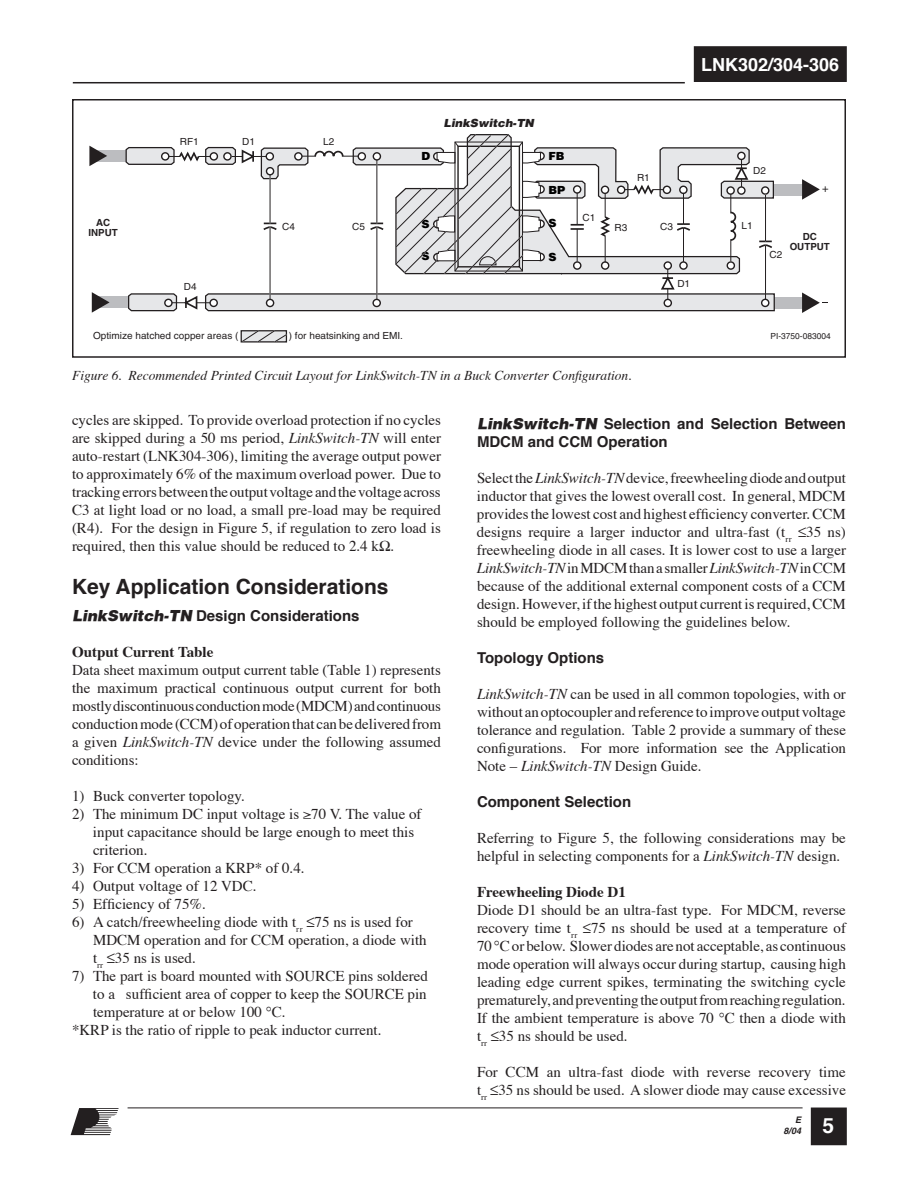
<style>
.page{position:relative;width:918px;height:1188px;background:#fff}
.page>*{position:absolute;margin:0;border:0;box-sizing:border-box;transform-origin:0 0}
.t1{font:700 21px "Helvetica";color:#231f20}
.t2{font:700 21px "Helvetica";color:#fff}
.t3{font:700 18px "Helvetica";color:#fff}
.t4{font:15px/18px "Times";color:#231f20;text-align:justify}
.t5{font:700 15px/18px "Helvetica";color:#231f20}
.t6{font:700 15px "Times";color:#231f20}
.t7{font:italic 13.5px "Times";color:#231f20}
.t8{font:italic 900 11.25px "Helvetica";color:#231f20}
.t9{font:900 11.25px "Helvetica";color:#000}
.t10{font:11.25px "Helvetica";color:#231f20}
.t11{font:9.75px "Helvetica";color:#231f20}
.t12{font:700 9.75px/9.8px "Helvetica";color:#231f20;text-align:center}
.t13{font:italic 700 9px/10.8px "Helvetica";color:#231f20;text-align:right}
.t14{font:8.4px "Helvetica";color:#231f20}
.s1{font-style:italic}
.s2{font-weight:900;font-style:italic}
</style>
<div class="page">
<svg style="left:71px;top:1108px;width:48px;height:27px"></svg>
<hr style="left:73px;top:82px;width:612px;height:1px;background:#231f20">
<div style="left:695px;top:47px;width:151px;height:34px;background:#231f20"></div>
<div style="left:694px;top:46px;width:153px;height:36px;border:2px solid #231f20"></div>
<hr style="left:128px;top:1108px;width:675px;height:1px;background:#231f20">
<div style="left:812px;top:1108px;width:34px;height:36px;background:#231f20"></div>
<div style="left:811px;top:1108px;width:36px;height:37px;border:2px solid #231f20"></div>
<div style="left:72px;top:99px;width:774px;height:259px;border:2px solid #231f20"></div>
<div style="left:724px;top:184px;width:83px;height:11px;background:#bcbdc0"></div>
<svg style="left:802px;top:179px;width:18px;height:21px"></svg>
<div style="left:92px;top:150px;width:50px;height:11px;background:#bcbdc0"></div>
<svg style="left:89px;top:146px;width:18px;height:20px"></svg>
<div style="left:95px;top:297px;width:53px;height:11px;background:#bcbdc0"></div>
<svg style="left:92px;top:292px;width:18px;height:21px"></svg>
<div style="left:724px;top:297px;width:83px;height:11px;background:#bcbdc0"></div>
<svg style="left:802px;top:292px;width:26px;height:21px"></svg>
<svg style="left:240px;top:330px;width:48px;height:13px"></svg>
<svg style="left:125px;top:134px;width:651px;height:178px"></svg>
<svg style="left:664px;top:262px;width:7px;height:7px"></svg>
<div style="left:664px;top:261px;width:8px;height:9px;border:1px solid #231f20;border-radius:50%"></div>
<p class="t3" style="left:701px;top:52px;width:140px">LNK302/304-306</p>
<p class="t12" style="left:88px;top:218px;width:31px">AC<br>INPUT</p>
<p class="t11" style="left:180px;top:136px;width:20px">RF1</p>
<p class="t11" style="left:242px;top:136px;width:14px">D1</p>
<p class="t11" style="left:184px;top:281px;width:14px">D4</p>
<p class="t11" style="left:323px;top:136px;width:13px">L2</p>
<p class="t8" style="left:443px;top:115px;width:92px">LinkSwitch-TN</p>
<p class="t9" style="left:421px;top:149px;width:10px">D</p>
<p class="t9" style="left:549px;top:149px;width:18px">FB</p>
<p class="t9" style="left:549px;top:182px;width:18px">BP</p>
<p class="t9" style="left:549px;top:216px;width:10px">S</p>
<p class="t9" style="left:549px;top:250px;width:10px">S</p>
<p class="t11" style="left:637px;top:172px;width:14px">R1</p>
<p class="t11" style="left:582px;top:212px;width:14px">C1</p>
<p class="t9" style="left:421px;top:217px;width:10px">S</p>
<p class="t9" style="left:421px;top:249px;width:10px">S</p>
<p class="t11" style="left:282px;top:221px;width:14px">C4</p>
<p class="t11" style="left:352px;top:221px;width:14px">C5</p>
<p class="t11" style="left:660px;top:221px;width:14px">C3</p>
<p class="t11" style="left:615px;top:222px;width:14px">R3</p>
<p class="t11" style="left:677px;top:278px;width:14px">D1</p>
<p class="t11" style="left:93px;top:330px;width:147px">Optimize hatched copper areas (</p>
<p class="t11" style="left:289px;top:330px;width:116px">) for heatsinking and EMI.</p>
<p class="t11" style="left:753px;top:165px;width:14px">D2</p>
<p class="t10" style="left:822px;top:182px;width:8px">+</p>
<p class="t11" style="left:742px;top:220px;width:13px">L1</p>
<p class="t11" style="left:769px;top:249px;width:14px">C2</p>
<p class="t12" style="left:790px;top:232px;width:42px">DC<br>OUTPUT</p>
<p class="t14" style="left:770px;top:331px;width:62px">PI-3750-083004</p>
<p class="t7" style="left:72px;top:367px;width:561px">Figure 6. Recommended Printed Circuit Layout for LinkSwitch-TN in a Buck Converter Configuration.</p>
<p class="t4" style="left:72px;top:412px;width:371px">cycles are skipped. To provide overload protection if no cycles are skipped during a 50 ms period, <span class="s1">LinkSwitch-TN</span> will enter auto-restart (LNK304-306), limiting the average output power to approximately 6% of the maximum overload power. Due to tracking errors between the output voltage and the voltage across C3 at light load or no load, a small pre-load may be required (R4). For the design in Figure 5, if regulation to zero load is required, then this value should be reduced to 2.4 k .</p>
<h1 class="t1" style="left:72px;top:572px;width:318px">Key Application Considerations</h1>
<p class="t5" style="left:72px;top:608px;width:289px"><span class="s2">LinkSwitch-TN</span> Design Considerations</p>
<p class="t6" style="left:72px;top:642px;width:143px">Output Current Table</p>
<p class="t4" style="left:72px;top:662px;width:371px">Data sheet maximum output current table (Table 1) represents the maximum practical continuous output current for both mostly discontinuous conduction mode (MDCM) and continuous conduction mode (CCM) of operation that can be delivered from a given <span class="s1">LinkSwitch-TN</span> device under the following assumed conditions:</p>
<p class="t4" style="left:72px;top:788px;width:174px">1) Buck converter topology.</p>
<p class="t4" style="left:93px;top:806px;width:330px;text-align:left;text-indent:-21px">2) The minimum DC input voltage is ≥70 V. The value of input capacitance should be large enough to meet this criterion.</p>
<p class="t4" style="left:72px;top:860px;width:234px">3) For CCM operation a KRP* of 0.4.</p>
<p class="t4" style="left:72px;top:878px;width:186px">4) Output voltage of 12 VDC.</p>
<p class="t4" style="left:72px;top:896px;width:135px">5) Efficiency of 75%.</p>
<p class="t4" style="left:93px;top:914px;width:335px;text-align:left;text-indent:-21px">6) A catch/freewheeling diode with t<sub>rr</sub> ≤75 ns is used for<br>MDCM operation and for CCM operation, a diode with t<sub>rr</sub> ≤35 ns is used.</p>
<p class="t4" style="left:72px;top:968px;width:357px">7) The part is board mounted with SOURCE pins soldered</p>
<p class="t4" style="left:93px;top:986px;width:335px">to a sufficient area of copper to keep the SOURCE pin</p>
<p class="t4" style="left:93px;top:1004px;width:194px">temperature at or below 100 C.</p>
<p class="t4" style="left:72px;top:1022px;width:311px">*KRP is the ratio of ripple to peak inductor current.</p>
<p class="t5" style="left:477px;top:415px;width:371px"><span class="s2">LinkSwitch-TN</span> Selection and Selection Between<br>MDCM and CCM Operation</p>
<p class="t4" style="left:477px;top:470px;width:371px">Select the <span class="s1">LinkSwitch-TN</span> device, freewheeling diode and output inductor that gives the lowest overall cost. In general, MDCM provides the lowest cost and highest efficiency converter. CCM designs require a larger inductor and ultra-fast (t<sub>rr</sub> ≤35 ns) freewheeling diode in all cases. It is lower cost to use a larger <span class="s1">LinkSwitch-TN</span> in MDCM than a smaller <span class="s1">LinkSwitch-TN</span> in CCM because of the additional external component costs of a CCM design. However, if the highest output current is required, CCM should be employed following the guidelines below.</p>
<p class="t5" style="left:477px;top:649px;width:129px">Topology Options</p>
<p class="t4" style="left:477px;top:686px;width:371px"><span class="s1">LinkSwitch-TN</span> can be used in all common topologies, with or without an optocoupler and reference to improve output voltage tolerance and regulation. Table 2 provide a summary of these configurations. For more information see the Application Note – <span class="s1">LinkSwitch-TN</span> Design Guide.</p>
<p class="t5" style="left:477px;top:793px;width:156px">Component Selection</p>
<p class="t4" style="left:477px;top:830px;width:370px">Referring to Figure 5, the following considerations may be helpful in selecting components for a <span class="s1">LinkSwitch-TN</span> design.</p>
<p class="t6" style="left:477px;top:882px;width:150px">Freewheeling Diode D1</p>
<p class="t4" style="left:477px;top:902px;width:371px">Diode D1 should be an ultra-fast type. For MDCM, reverse recovery time t<sub>rr</sub> ≤75 ns should be used at a temperature of 70 C or below. Slower diodes are not acceptable, as continuous mode operation will always occur during startup, causing high leading edge current spikes, terminating the switching cycle prematurely, and preventing the output from reaching regulation.<br>If the ambient temperature is above 70 C then a diode with t<sub>rr</sub> ≤35 ns should be used.</p>
<p class="t4" style="left:477px;top:1064px;width:371px">For CCM an ultra-fast diode with reverse recovery time t<sub>rr</sub> ≤35 ns should be used. A slower diode may cause excessive</p>
<p class="t13" style="left:784px;top:1115px;width:19px">E<br>8/04</p>
<h1 class="t2" style="left:823px;top:1111px;width:13px">5</h1>
</div>
